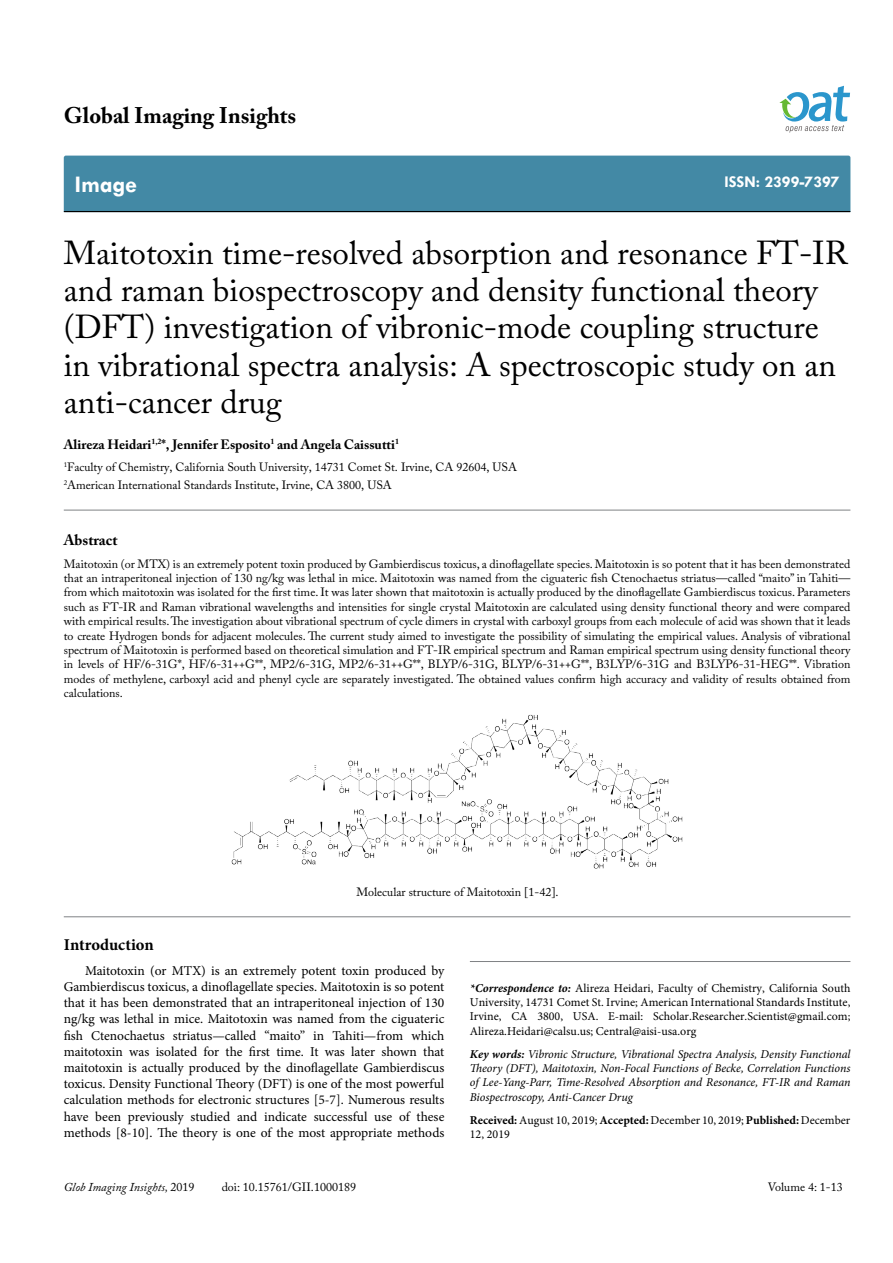
<style>
.page{position:relative;width:893px;height:1263px;background:#fff}
.page>*{position:absolute;margin:0;border:0;box-sizing:border-box;transform-origin:0 0}
.t1{font:33px/37.5px "Adobe Caslon Pro";color:#000}
.t2{font:700 24px "Tw Cen";color:#fff}
.t3{font:700 22.5px "Adobe Caslon Pro";color:#000}
.t4{font:700 16.5px "Tw Cen";color:#fff}
.t5{font:700 16.5px "Minion Pro";letter-spacing:-.005em;color:#000}
.t6{font:700 15px "Adobe Caslon Pro";color:#000}
.t7{font:13.5px/16.2px "Minion Pro";letter-spacing:-.005em;color:#000;text-align:justify}
.t8{font:700 13.5px "Adobe Caslon Pro";color:#000}
.t9{font:12px/14.4px "Adobe Caslon Pro";color:#000}
.t10{font:12px/14.4px "Minion Pro";color:#000;text-align:justify}
.t11{font:italic 12px/14.4px "Minion Pro";letter-spacing:-.005em;color:#000;text-align:justify}
.t12{font:italic 12px "Adobe Caslon Pro";color:#000}
.s1{font-weight:700;font-style:italic}
.s2{font-weight:700}
.s3{font-style:normal}
</style>
<div class="page">
<div style="left:64px;top:156px;width:786px;height:55px;background:#4389a5"></div>
<hr style="left:64px;top:211px;width:786px;height:1px;background:#000">
<svg style="left:779px;top:86px;width:71px;height:47px"></svg>
<hr style="left:470px;top:961px;width:380px;height:1px;background:#808285">
<hr style="left:64px;top:510px;width:786px;height:1px;background:#808285">
<hr style="left:64px;top:916px;width:786px;height:1px;background:#808285">
<img style="left:231px;top:714px;width:452px;height:155px">
<h3 class="t3" style="left:64px;top:102px;width:234px">Global Imaging Insights</h3>
<h2 class="t2" style="left:75px;top:170px;width:64px">Image</h2>
<h3 class="t4" style="left:724px;top:172px;width:117px">ISSN: 2399-7397</h3>
<p class="t1" style="left:64px;top:233px;width:785px">Maitotoxin time-resolved absorption and resonance FT-IR and raman biospectroscopy and density functional theory (DFT) investigation of vibronic-mode coupling structure in vibrational spectra analysis: A spectroscopic study on an anti-cancer drug</p>
<p class="t8" style="left:64px;top:436px;width:337px">Alireza Heidari<sup>1,2</sup>*, Jennifer Esposito<sup>1</sup> and Angela Caissutti<sup>1</sup></p>
<p class="t9" style="left:64px;top:458px;width:455px;line-height:18px"><sup>1</sup>Faculty of Chemistry, California South University, 14731 Comet St. Irvine, CA 92604, USA<br><sup>2</sup>American International Standards Institute, Irvine, CA 3800, USA</p>
<p class="t6" style="left:64px;top:531px;width:55px">Abstract</p>
<p class="t9" style="left:64px;top:556px;width:788px;text-align:justify">Maitotoxin (or MTX) is an extremely potent toxin produced by Gambierdiscus toxicus, a dinoflagellate species. Maitotoxin is so potent that it has been demonstrated that an intraperitoneal injection of 130 ng/kg was lethal in mice. Maitotoxin was named from the ciguateric fish Ctenochaetus striatus—called “maito” in Tahiti— from which maitotoxin was isolated for the first time. It was later shown that maitotoxin is actually produced by the dinoflagellate Gambierdiscus toxicus. Parameters such as FT-IR and Raman vibrational wavelengths and intensities for single crystal Maitotoxin are calculated using density functional theory and were compared with empirical results. The investigation about vibrational spectrum of cycle dimers in crystal with carboxyl groups from each molecule of acid was shown that it leads to create Hydrogen bonds for adjacent molecules. The current study aimed to investigate the possibility of simulating the empirical values. Analysis of vibrational spectrum of Maitotoxin is performed based on theoretical simulation and FT-IR empirical spectrum and Raman empirical spectrum using density functional theory in levels of HF/6-31G*, HF/6-31++G**, MP2/6-31G, MP2/6-31++G**, BLYP/6-31G, BLYP/6-31++G**, B3LYP/6-31G and B3LYP6-31-HEG**. Vibration modes of methylene, carboxyl acid and phenyl cycle are separately investigated. The obtained values confirm high accuracy and validity of results obtained from calculations.</p>
<p class="t9" style="left:356px;top:884px;width:204px">Molecular structure of Maitotoxin [1-42].</p>
<h3 class="t5" style="left:64px;top:933px;width:91px">Introduction</h3>
<p class="t7" style="left:64px;top:962px;width:382px;text-indent:21px">Maitotoxin (or MTX) is an extremely potent toxin produced by Gambierdiscus toxicus, a dinoflagellate species. Maitotoxin is so potent that it has been demonstrated that an intraperitoneal injection of 130 ng/kg was lethal in mice. Maitotoxin was named from the ciguateric fish Ctenochaetus striatus—called “maito” in Tahiti—from which maitotoxin was isolated for the first time. It was later shown that maitotoxin is actually produced by the dinoflagellate Gambierdiscus toxicus. Density Functional Theory (DFT) is one of the most powerful calculation methods for electronic structures [5-7]. Numerous results have been previously studied and indicate successful use of these methods [8-10]. The theory is one of the most appropriate methods</p>
<p class="t10" style="left:470px;top:980px;width:382px"><span class="s1">*Correspondence to:</span> Alireza Heidari, Faculty of Chemistry, California South University, 14731 Comet St. Irvine; American International Standards Institute, Irvine, CA 3800, USA. E-mail: Scholar.Researcher.Scientist@gmail.com; Alireza.Heidari@calsu.us; Central@aisi-usa.org</p>
<p class="t11" style="left:470px;top:1046px;width:382px"><span class="s2">Key words:</span> Vibronic Structure, Vibrational Spectra Analysis, Density Functional Theory (DFT), Maitotoxin, Non-Focal Functions of Becke, Correlation Functions of Lee-Yang-Parr, Time-Resolved Absorption and Resonance, FT-IR and Raman Biospectroscopy, Anti-Cancer Drug</p>
<p class="t10" style="left:470px;top:1113px;width:382px"><span class="s2">Received:</span> August 10, 2019; <span class="s2">Accepted:</span> December 10, 2019; <span class="s2">Published:</span> December<br>12, 2019</p>
<p class="t12" style="left:64px;top:1180px;width:132px">Glob Imaging Insights, <span class="s3">2019</span></p>
<p class="t9" style="left:222px;top:1180px;width:136px">doi: 10.15761/GII.1000189</p>
<p class="t9" style="left:768px;top:1180px;width:77px">Volume 4: 1-13</p>
</div>
